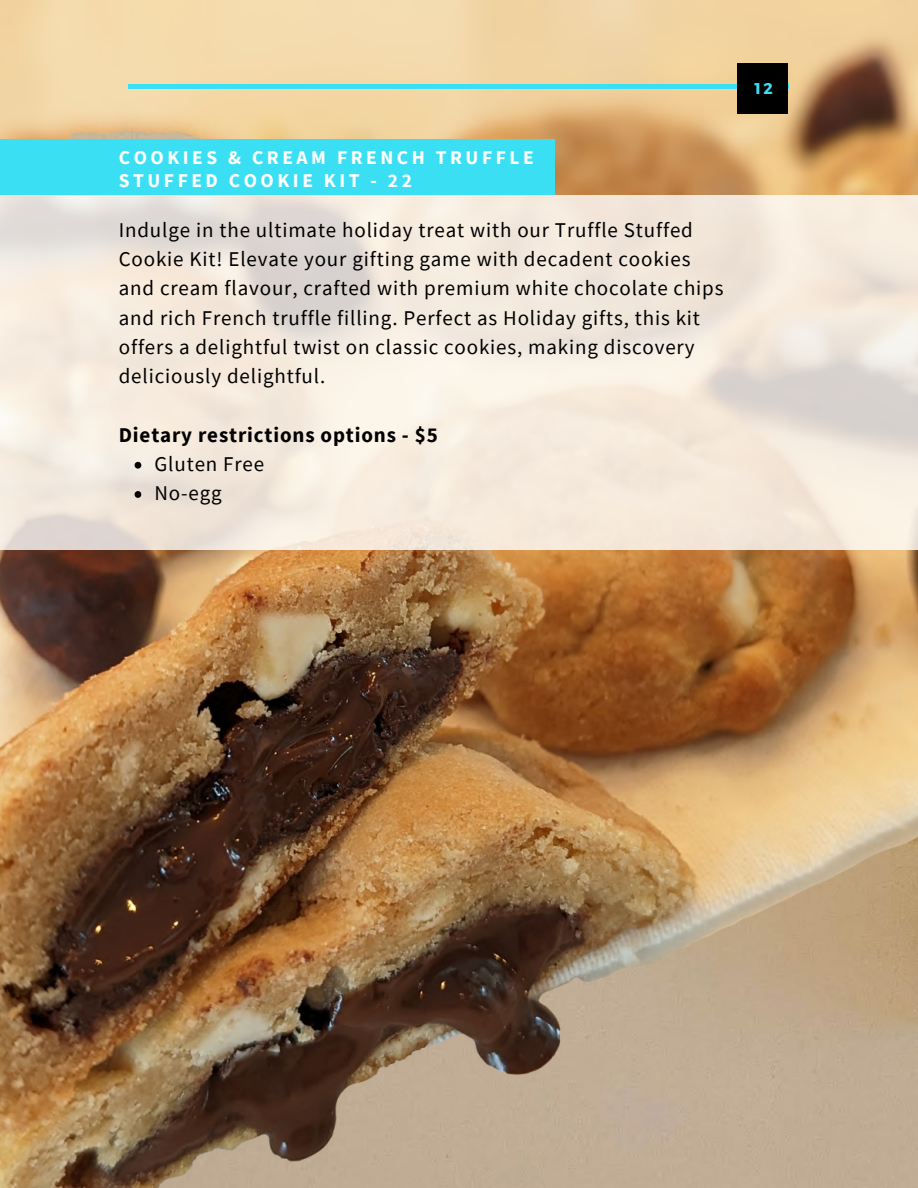
<style>
.page{position:relative;width:918px;height:1188px;background:#fff}
.page>*{position:absolute;margin:0;border:0;box-sizing:border-box;transform-origin:0 0}
.t1{font:21px/29.2px "Source Sans Pro";letter-spacing:.04em;color:#000}
.t2{font:700 21px "Source Sans Pro";letter-spacing:.04em;color:#000}
.t3{font:700 19.5px/22.5px "Source Sans Pro";letter-spacing:.18em;color:#fff}
.t4{font:700 15.6px "Montserrat";color:#3bdff3}
</style>
<div class="page">
<img style="left:0;top:0;width:918px;height:1188px">
<div style="left:0;top:139px;width:555px;height:56px;background:#3bdff3"></div>
<svg style="left:0;top:195px;width:918px;height:355px;background:#f1e7dc"></svg>
<svg style="left:135px;top:462px;width:6px;height:7px"></svg>
<svg style="left:135px;top:491px;width:6px;height:7px"></svg>
<hr style="left:128px;top:85px;width:660px;height:3px;background:#3bdff3">
<div style="left:737px;top:63px;width:51px;height:51px;background:#000"></div>
<p class="t3" style="left:119px;top:146px;width:417px">COOKIES &amp; CREAM FRENCH TRUFFLE<br>STUFFED COOKIE KIT - 22</p>
<p class="t1" style="left:119px;top:215px;width:606px">Indulge in the ultimate holiday treat with our Truffle Stuffed Cookie Kit! Elevate your gifting game with decadent cookies and cream flavour, crafted with premium white chocolate chips and rich French truffle filling. Perfect as Holiday gifts, this kit offers a delightful twist on classic cookies, making discovery deliciously delightful.</p>
<p class="t2" style="left:119px;top:421px;width:320px">Dietary restrictions options - $5</p>
<p class="t1" style="left:155px;top:449px;width:111px">Gluten Free<br>No-egg</p>
<p class="t4" style="left:755px;top:79px;width:20px">12</p>
</div>
